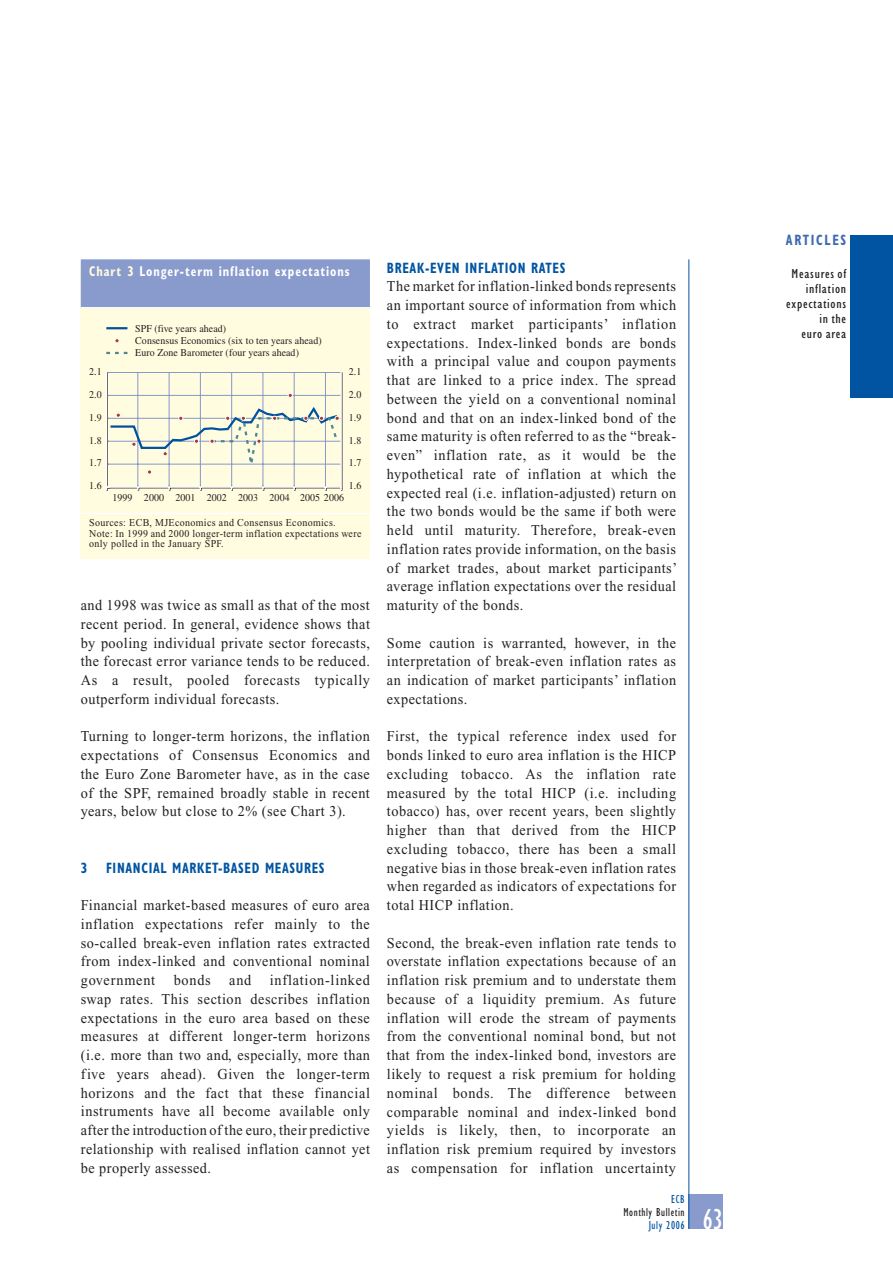
<style>
.page{position:relative;width:893px;height:1263px;background:#fff}
.page>*{position:absolute;margin:0;border:0;box-sizing:border-box;transform-origin:0 0}
.t1{font:condensed 30px "Gill Sans";color:#fff;scale:.95 1}
.t2{font:15px/18.8px "Times New Roman";letter-spacing:.035em;color:#231f20;text-align:justify;scale:.95 1}
.t3{font:700 condensed 15px "Gill Sans";letter-spacing:.05em;color:#0054a1;scale:.85 1}
.t4{font:700 condensed 15px "Gill Sans";letter-spacing:.13em;color:#3d6aaf;scale:.85 1}
.t5{font:700 condensed 14.25px "Gill Sans";letter-spacing:.075em;color:#fff;scale:.85 1}
.t6{font:condensed 13.5px/15px "Gill Sans";letter-spacing:.05em;color:#231f20;text-align:right;scale:1.1 1}
.t7{font:condensed 12px "Gill Sans";letter-spacing:.05em;color:#231f20;scale:.95 1}
.t8{font:condensed 12px "Gill Sans";letter-spacing:.05em;color:#0054a1;scale:.95 1}
.t9{font:10.5px/12px "Times";letter-spacing:.005em;color:#231f20;scale:.95 1}
.t10{font:10.5px/10.5px "Times New Roman";letter-spacing:.035em;color:#231f20;scale:.95 1}
.s1{color:#fffcdf}
</style>
<div class="page">
<div style="left:689px;top:1195px;width:34px;height:34px;background:#899bcc"></div>
<hr style="left:689px;top:259px;width:1px;height:970px;background:#0054a1">
<div style="left:850px;top:235px;width:43px;height:163px;background:#0054a1"></div>
<div style="left:81px;top:265px;width:289px;height:293px;background:#fffcdf"></div>
<div style="left:81px;top:259px;width:289px;height:49px;background:#899bcc"></div>
<hr style="left:81px;top:307px;width:289px;height:2px;background:#fff">
<hr style="left:81px;top:513px;width:289px;height:1px;background:#fff">
<hr style="left:106px;top:327px;width:21px;height:2px;background:#00529f">
<svg style="left:106px;top:352px;width:21px;height:2px"></svg>
<svg style="left:115px;top:338px;width:4px;height:5px"></svg>
<svg style="left:106px;top:372px;width:237px;height:119px"></svg>
<p class="t5" style="left:89px;top:266px;width:308px"><span class="s1">Chart 3</span> Longer-term inflation expectations</p>
<p class="t9" style="left:135px;top:323px;width:198px">SPF (five years ahead)<br>Consensus Economics (six to ten years ahead)<br>Euro Zone Barometer (four years ahead)</p>
<p class="t9" style="left:89px;top:366px;width:15px">2.1</p>
<p class="t9" style="left:349px;top:366px;width:15px">2.1</p>
<p class="t9" style="left:89px;top:389px;width:15px">2.0</p>
<p class="t9" style="left:349px;top:389px;width:15px">2.0</p>
<p class="t9" style="left:89px;top:412px;width:15px">1.9</p>
<p class="t9" style="left:349px;top:412px;width:15px">1.9</p>
<p class="t9" style="left:89px;top:435px;width:15px">1.8</p>
<p class="t9" style="left:349px;top:435px;width:15px">1.8</p>
<p class="t9" style="left:89px;top:458px;width:15px">1.7</p>
<p class="t9" style="left:349px;top:458px;width:15px">1.7</p>
<p class="t9" style="left:89px;top:481px;width:15px">1.6</p>
<p class="t9" style="left:349px;top:481px;width:15px">1.6</p>
<p class="t9" style="left:113px;top:492px;width:245px">1999 2000 2001 2002 2003 2004 2005 2006</p>
<p class="t10" style="left:89px;top:518px;width:288px">Sources: ECB, MJEconomics and Consensus Economics.<br>Note: In 1999 and 2000 longer-term inflation expectations were only polled in the January SPF.</p>
<p class="t2" style="left:81px;top:597px;width:306px">and 1998 was twice as small as that of the most recent period. In general, evidence shows that by pooling individual private sector forecasts, the forecast error variance tends to be reduced.<br>As a result, pooled forecasts typically outperform individual forecasts.</p>
<p class="t2" style="left:81px;top:728px;width:306px">Turning to longer-term horizons, the inflation expectations of Consensus Economics and the Euro Zone Barometer have, as in the case of the SPF, remained broadly stable in recent years, below but close to 2% (see Chart 3).</p>
<p class="t3" style="left:81px;top:862px;width:9px">3</p>
<p class="t3" style="left:106px;top:862px;width:258px">FINANCIAL MARKET-BASED MEASURES</p>
<p class="t2" style="left:81px;top:897px;width:306px">Financial market-based measures of euro area inflation expectations refer mainly to the so-called break-even inflation rates extracted from index-linked and conventional nominal government bonds and inflation-linked swap rates. This section describes inflation expectations in the euro area based on these measures at different longer-term horizons (i.e. more than two and, especially, more than five years ahead). Given the longer-term horizons and the fact that these financial instruments have all become available only after the introduction of the euro, their predictive relationship with realised inflation cannot yet be properly assessed.</p>
<p class="t3" style="left:387px;top:262px;width:211px">BREAK-EVEN INFLATION RATES</p>
<p class="t2" style="left:387px;top:278px;width:307px">The market for inflation-linked bonds represents an important source of information from which to extract market participants’ inflation expectations. Index-linked bonds are bonds with a principal value and coupon payments that are linked to a price index. The spread between the yield on a conventional nominal bond and that on an index-linked bond of the same maturity is often referred to as the “break&shy;even” inflation rate, as it would be the hypothetical rate of inflation at which the expected real (i.e. inflation-adjusted) return on the two bonds would be the same if both were held until maturity. Therefore, break-even inflation rates provide information, on the basis of market trades, about market participants’ average inflation expectations over the residual maturity of the bonds.</p>
<p class="t2" style="left:387px;top:635px;width:306px">Some caution is warranted, however, in the interpretation of break-even inflation rates as an indication of market participants’ inflation expectations.</p>
<p class="t2" style="left:387px;top:728px;width:306px">First, the typical reference index used for bonds linked to euro area inflation is the HICP excluding tobacco. As the inflation rate measured by the total HICP (i.e. including tobacco) has, over recent years, been slightly higher than that derived from the HICP excluding tobacco, there has been a small negative bias in those break-even inflation rates when regarded as indicators of expectations for total HICP inflation.</p>
<p class="t2" style="left:387px;top:935px;width:306px">Second, the break-even inflation rate tends to overstate inflation expectations because of an inflation risk premium and to understate them because of a liquidity premium. As future inflation will erode the stream of payments from the conventional nominal bond, but not that from the index-linked bond, investors are likely to request a risk premium for holding nominal bonds. The difference between comparable nominal and index-linked bond yields is likely, then, to incorporate an inflation risk premium required by investors as compensation for inflation uncertainty</p>
<p class="t8" style="left:671px;top:1195px;width:16px">ECB</p>
<p class="t7" style="left:623px;top:1208px;width:66px">Monthly Bulletin</p>
<p class="t8" style="left:649px;top:1220px;width:39px">July 2006</p>
<h1 class="t1" style="left:702px;top:1208px;width:23px">63</h1>
<p class="t4" style="left:786px;top:235px;width:72px">ARTICLES</p>
<p class="t6" style="left:786px;top:267px;width:56px">Measures of inflation expectations in the<br>euro area</p>
</div>
